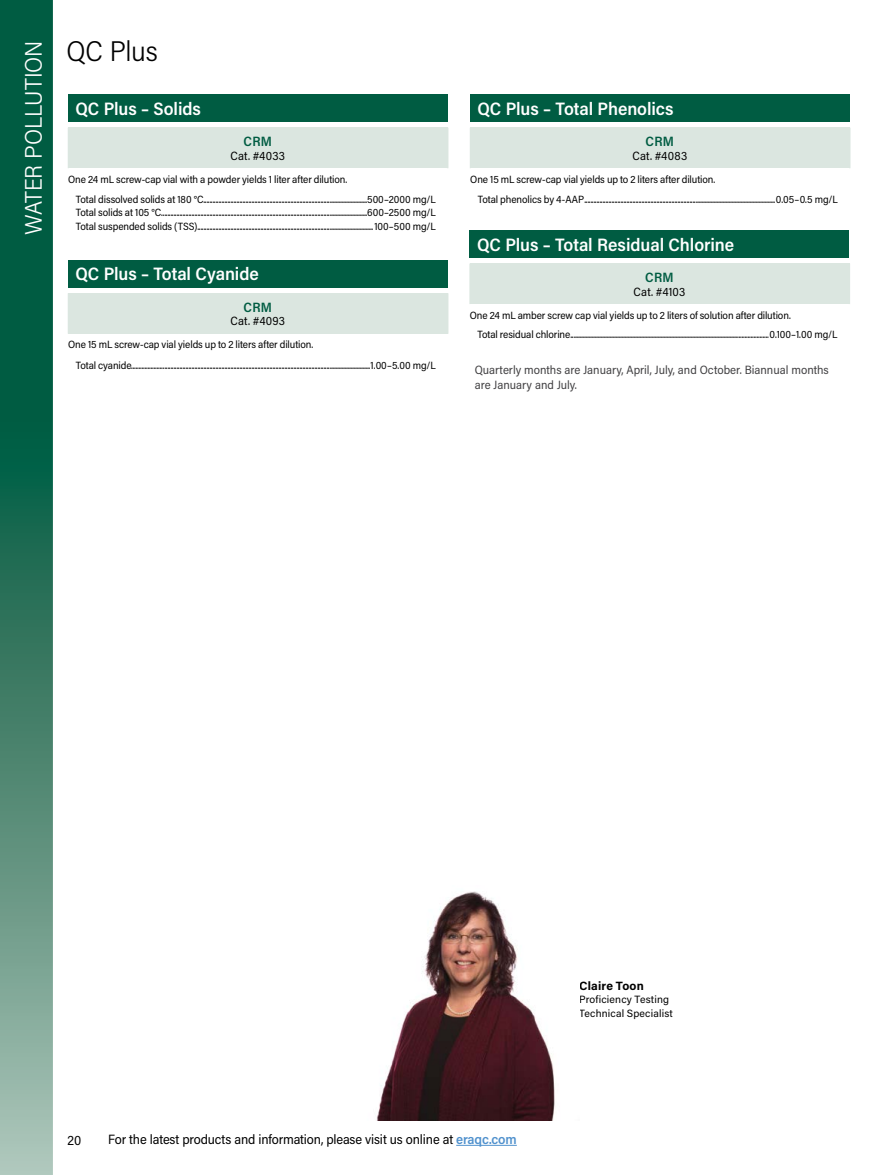
<style>
.page{position:relative;width:891px;height:1175px;background:#fff}
.page>*{position:absolute;margin:0;border:0;box-sizing:border-box;transform-origin:0 0}
.t1{font:300 28.5px "Acumin Pro Semi Cond";letter-spacing:-.01em;color:#000}
.t2{font:300 24px "Acumin Pro Semi Cond";letter-spacing:-.005em;color:#fff}
.t3{font:600 18px "Acumin Pro Semi Cond";letter-spacing:-.005em;color:#fff}
.t4{font:13.5px "Acumin Pro Semi Cond";letter-spacing:-.01em;color:#000}
.t5{font:600 13.5px "Acumin Pro Semi Cond";letter-spacing:.015em;color:#005c42}
.t6{font:12px/15px "Acumin Pro Semi Cond";color:#414042}
.t7{font:12px "Acumin Pro Semi Cond";letter-spacing:.02em;color:#000}
.t8{font:700 12px "Acumin Pro";letter-spacing:.015em;color:#000}
.t9{font:10.5px/13.5px "Acumin Pro Semi Cond";letter-spacing:-.01em;color:#000;text-align:justify}
.t10{font:10.5px/13.5px "Acumin Pro";letter-spacing:.015em;color:#000}
.s1{font-weight:600;color:#5091cd}
</style>
<div class="page">
<svg style="left:0;top:0;width:53px;height:1174px;background:#377b65"></svg>
<hr style="left:456px;top:1145px;width:61px;height:1px;background:#5091cd">
<div style="left:68px;top:94px;width:380px;height:28px;background:#005c42"></div>
<div style="left:68px;top:128px;width:380px;height:40px;background:#dbe6e0"></div>
<div style="left:68px;top:260px;width:380px;height:27px;background:#005c42"></div>
<div style="left:68px;top:293px;width:380px;height:41px;background:#dbe6e0"></div>
<div style="left:470px;top:94px;width:380px;height:28px;background:#005c42"></div>
<div style="left:470px;top:128px;width:380px;height:40px;background:#dbe6e0"></div>
<div style="left:470px;top:230px;width:379px;height:27px;background:#005c42"></div>
<div style="left:470px;top:263px;width:379px;height:41px;background:#dbe6e0"></div>
<hr style="left:849px;top:263px;width:1px;height:41px;background:#dbe6e0">
<img style="left:377px;top:891px;width:178px;height:229px">
<h2 class="t2" style="left:17px;top:235px;width:196px;rotate:-90deg">WATER POLLUTION</h2>
<h1 class="t1" style="left:66px;top:32px;width:93px">QC Plus</h1>
<h3 class="t3" style="left:75px;top:96px;width:127px">QC Plus – Solids</h3>
<p class="t5" style="left:244px;top:132px;width:30px">CRM</p>
<p class="t7" style="left:230px;top:147px;width:56px">Cat. #4033</p>
<p class="t9" style="left:68px;top:172px;width:281px">One 24 mL screw-cap vial with a powder yields 1 liter after dilution.</p>
<p class="t9" style="left:76px;top:192px;width:362px">Total dissolved solids at 180 °C.............................................................................................................500–2000 mg/L Total solids at 105 °C.........................................................................................................................................600–2500 mg/L Total suspended solids (TSS).....................................................................................................................100–500 mg/L</p>
<h3 class="t3" style="left:75px;top:261px;width:185px">QC Plus – Total Cyanide</h3>
<p class="t5" style="left:244px;top:297px;width:30px">CRM</p>
<p class="t7" style="left:230px;top:313px;width:56px">Cat. #4093</p>
<p class="t9" style="left:68px;top:337px;width:247px">One 15 mL screw-cap vial yields up to 2 liters after dilution.</p>
<p class="t9" style="left:76px;top:358px;width:361px">Total cyanide...............................................................................................................................................................1.00–5.00 mg/L</p>
<h3 class="t3" style="left:477px;top:96px;width:198px">QC Plus – Total Phenolics</h3>
<p class="t5" style="left:646px;top:132px;width:30px">CRM</p>
<p class="t7" style="left:632px;top:147px;width:56px">Cat. #4083</p>
<p class="t9" style="left:470px;top:172px;width:247px">One 15 mL screw-cap vial yields up to 2 liters after dilution.</p>
<p class="t9" style="left:478px;top:192px;width:361px">Total phenolics by 4-AAP...............................................................................................................................0.05–0.5 mg/L</p>
<h3 class="t3" style="left:477px;top:232px;width:259px">QC Plus – Total Residual Chlorine</h3>
<p class="t5" style="left:645px;top:268px;width:30px">CRM</p>
<p class="t7" style="left:634px;top:283px;width:53px">Cat. #4103</p>
<p class="t9" style="left:470px;top:308px;width:322px">One 24 mL amber screw cap vial yields up to 2 liters of solution after dilution.</p>
<p class="t9" style="left:477px;top:327px;width:361px">Total residual chlorine....................................................................................................................................0.100–1.00 mg/L</p>
<p class="t6" style="left:475px;top:362px;width:356px">Quarterly months are January, April, July, and October. Biannual months are January and July.</p>
<p class="t4" style="left:68px;top:1130px;width:15px">20</p>
<p class="t4" style="left:108px;top:1129px;width:410px">For the latest products and information, please visit us online at <span class="s1">eraqc.com</span></p>
<p class="t8" style="left:579px;top:977px;width:66px">Claire Toon</p>
<p class="t10" style="left:579px;top:992px;width:95px">Proficiency Testing<br>Technical Specialist</p>
</div>
